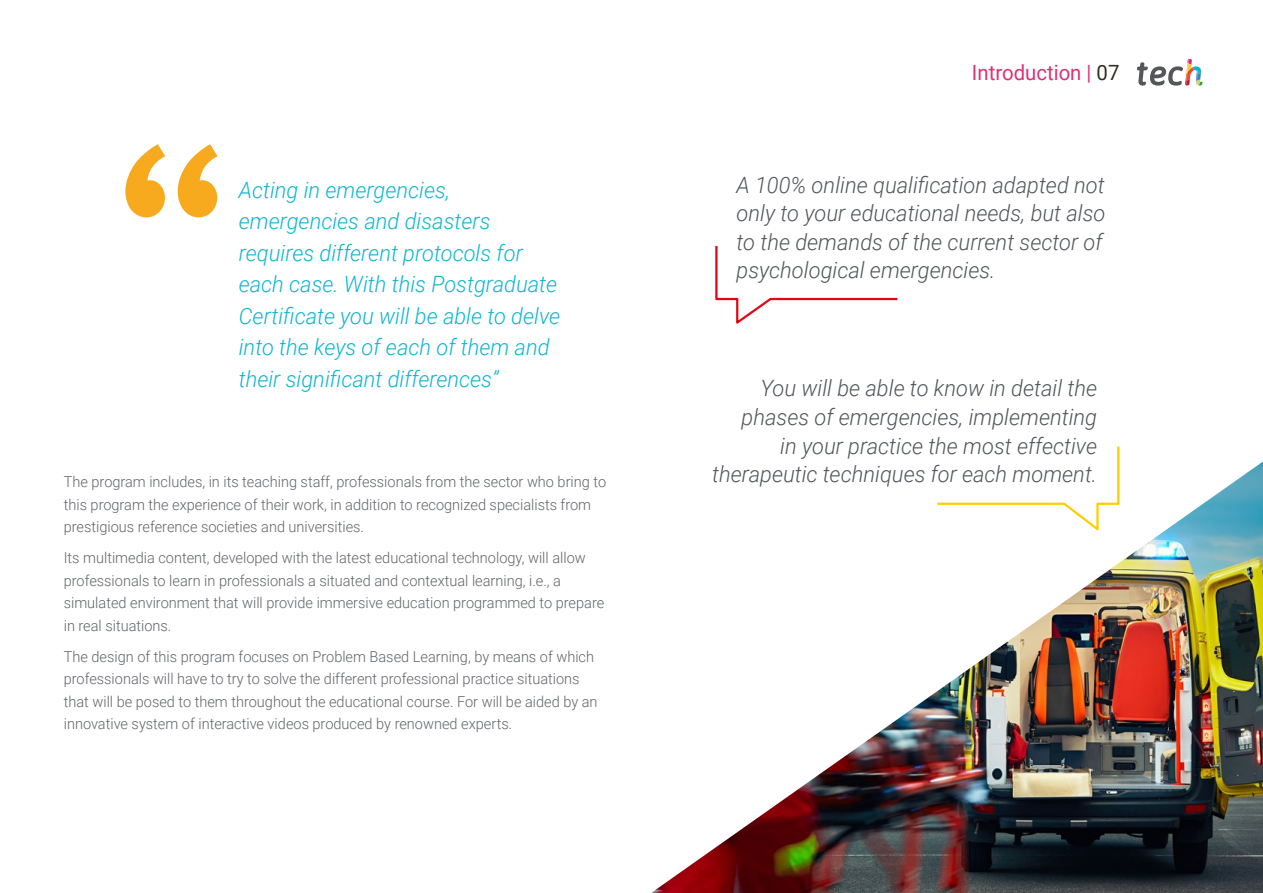
<style>
.page{position:relative;width:1263px;height:893px;background:#fff}
.page>*{position:absolute;margin:0;border:0;box-sizing:border-box;transform-origin:0 0}
.t1{font:italic 300 22.5px/28.5px "Roboto";color:#52555b;text-align:right}
.t2{font:italic 300 22.5px/31.5px "Roboto";color:#0fb6cf}
.t3{font:21px "Roboto";color:#df3174}
.t4{font:300 15px/22.5px "Roboto";color:#61646a}
.s1{color:#312e20}
</style>
<div class="page">
<svg style="left:125px;top:144px;width:92px;height:73px"></svg>
<img style="left:651px;top:461px;width:612px;height:432px">
<svg style="left:935px;top:446px;width:185px;height:88px"></svg>
<svg style="left:715px;top:246px;width:183px;height:78px"></svg>
<svg style="left:1137px;top:59px;width:65px;height:27px"></svg>
<h1 class="t2" style="left:239px;top:173px;width:323px">Acting in emergencies, emergencies and disasters requires different protocols for each case. With this Postgraduate<br>Certificate you will be able to delve into the keys of each of them and their significant differences”</h1>
<p class="t4" style="left:64px;top:470px;width:544px">The program includes, in its teaching staff, professionals from the sector who bring to this program the experience of their work, in addition to recognized specialists from prestigious reference societies and universities.</p>
<p class="t4" style="left:64px;top:546px;width:542px">Its multimedia content, developed with the latest educational technology, will allow professionals to learn in professionals a situated and contextual learning, i.e., a simulated environment that will provide immersive education programmed to prepare in real situations.</p>
<p class="t4" style="left:64px;top:644px;width:535px">The design of this program focuses on Problem Based Learning, by means of which professionals will have to try to solve the different professional practice situations that will be posed to them throughout the educational course. For will be aided by an innovative system of interactive videos produced by renowned experts.</p>
<h2 class="t3" style="left:972px;top:57px;width:149px">Introduction | <span class="s1">07</span></h2>
<h1 class="t1" style="left:736px;top:169px;width:370px;text-align:left">A 100% online qualification adapted not only to your educational needs, but also to the demands of the current sector of psychological emergencies.</h1>
<h1 class="t1" style="left:712px;top:373px;width:386px">You will be able to know in detail the phases of emergencies, implementing<br>in your practice the most effective therapeutic techniques for each moment.</h1>
</div>
